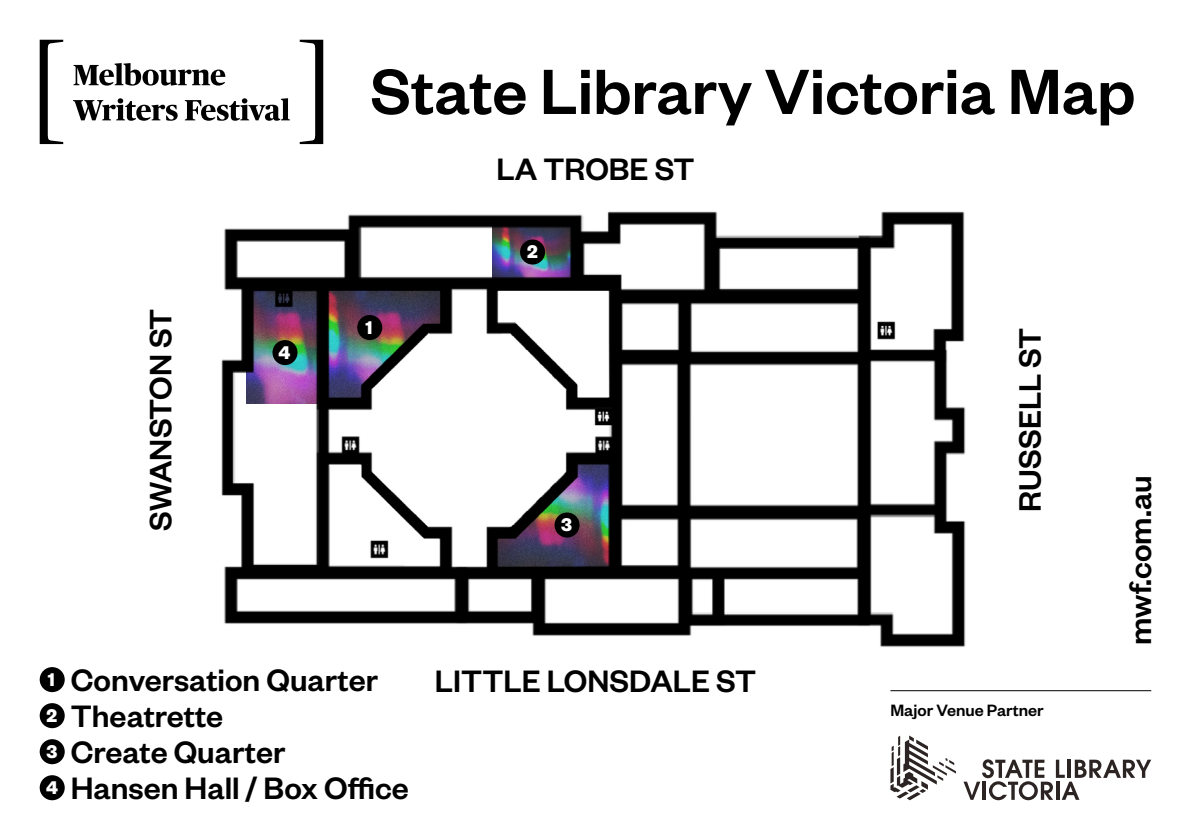
<style>
.page{position:relative;width:1191px;height:840px;background:#fff}
.page>*{position:absolute;margin:0;border:0;box-sizing:border-box;transform-origin:0 0}
.t1{font:500 70px "Founders Grotesk";color:#000}
.t2{font:500 34px/36px "Founders Grotesk";color:#000}
.t3{font:700 20.2px "Founders Grotesk";color:#fff}
.t4{font:500 18px "Founders Grotesk";color:#000}
</style>
<div class="page">
<div style="left:40px;top:666px;width:25px;height:25px;background:#000;border-radius:50%"></div>
<div style="left:40px;top:702px;width:25px;height:25px;background:#000;border-radius:50%"></div>
<div style="left:40px;top:738px;width:25px;height:25px;background:#000;border-radius:50%"></div>
<div style="left:40px;top:774px;width:25px;height:25px;background:#000;border-radius:50%"></div>
<svg style="left:40px;top:40px;width:23px;height:104px"></svg>
<svg style="left:300px;top:40px;width:23px;height:104px"></svg>
<svg style="left:73px;top:63px;width:152px;height:22px"></svg>
<svg style="left:73px;top:98px;width:105px;height:23px"></svg>
<svg style="left:185px;top:98px;width:105px;height:23px"></svg>
<img style="left:221px;top:211px;width:745px;height:436px">
<div style="left:357px;top:315px;width:25px;height:25px;background:#000;border-radius:50%"></div>
<div style="left:272px;top:340px;width:25px;height:25px;background:#000;border-radius:50%"></div>
<div style="left:520px;top:239px;width:25px;height:25px;background:#000;border-radius:50%"></div>
<div style="left:554px;top:512px;width:25px;height:25px;background:#000;border-radius:50%"></div>
<hr style="left:890px;top:689px;width:261px;height:1px;background:#000">
<svg style="left:963px;top:759px;width:188px;height:40px"></svg>
<svg style="left:890px;top:735px;width:66px;height:64px"></svg>
<h1 class="t1" style="left:370px;top:48px;width:766px">State Library Victoria Map</h1>
<p class="t2" style="left:496px;top:149px;width:200px">LA TROBE ST</p>
<p class="t2" style="left:141px;top:530px;width:224px;rotate:-90deg">SWANSTON ST</p>
<p class="t3" style="left:365px;top:314px;width:9px">1</p>
<p class="t3" style="left:278px;top:339px;width:13px">4</p>
<p class="t3" style="left:527px;top:239px;width:12px">2</p>
<p class="t3" style="left:561px;top:511px;width:12px">3</p>
<p class="t2" style="left:46px;top:660px;width:364px"><sup>1</sup> Conversation Quarter<br><sup>2</sup> Theatrette<br><sup>3</sup> Create Quarter<br><sup>4</sup> Hansen Hall / Box Office</p>
<p class="t2" style="left:435px;top:660px;width:323px">LITTLE LONSDALE ST</p>
<p class="t2" style="left:1010px;top:511px;width:185px;rotate:-90deg">RUSSELL ST</p>
<p class="t4" style="left:890px;top:698px;width:155px">Major Venue Partner</p>
<p class="t2" style="left:1120px;top:644px;width:170px;rotate:-90deg">mwf.com.au</p>
</div>
